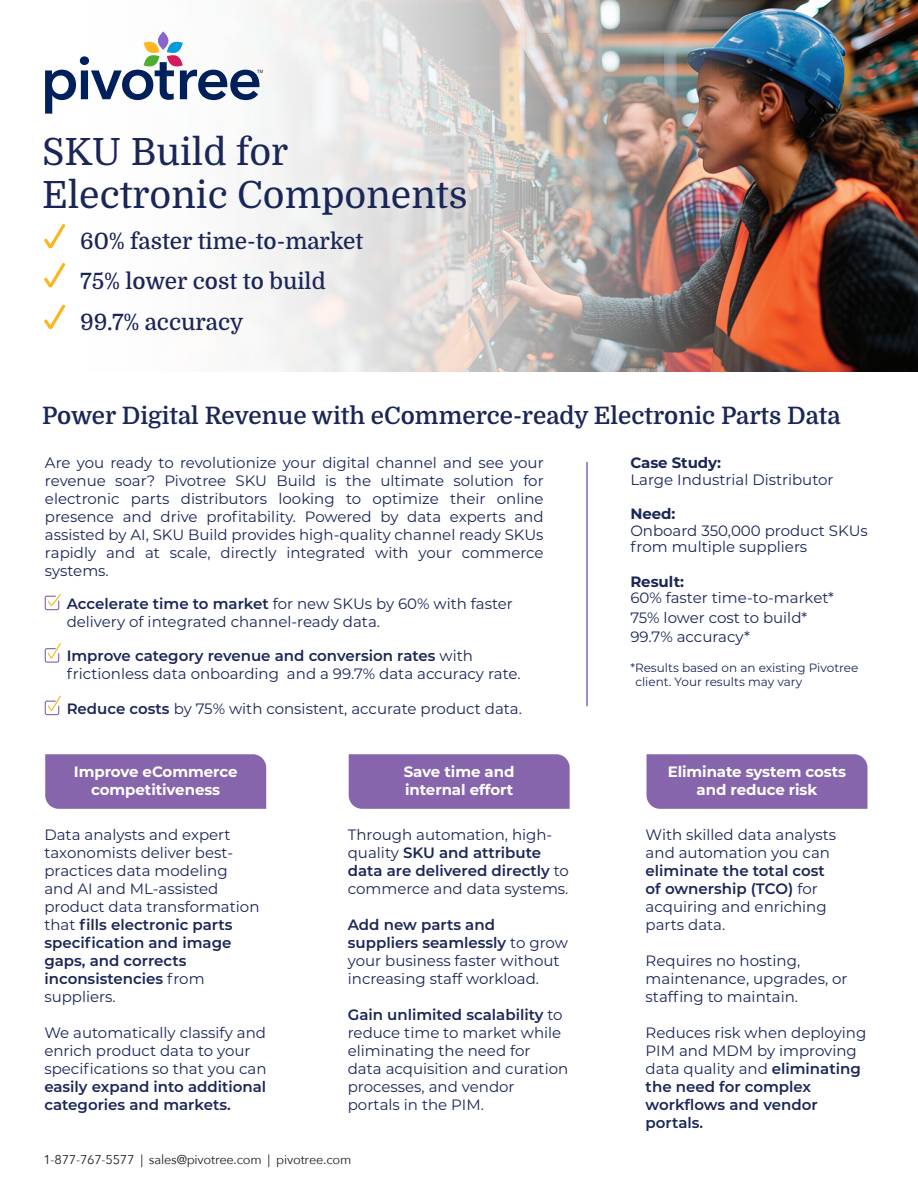
<style>
.page{position:relative;width:918px;height:1188px;background:#fff}
.page>*{position:absolute;margin:0;border:0;box-sizing:border-box;transform-origin:0 0}
.t1{font:37.5px/43.5px "Domine";color:#1a2658}
.t2{font:600 24px "Domine";color:#1a2658}
.t3{font:500 22.5px/40.5px "Domine";color:#1a2658}
.t4{font:15px/18px "Montserrat";color:#1a2658}
.t5{font:600 15px/18px "Montserrat";color:#1a2658}
.t6{font:700 15px/18px "Montserrat";letter-spacing:-.005em;color:#fff;text-align:center}
.t7{font:700 15px "Montserrat";letter-spacing:-.005em;color:#1a2658}
.t8{font:12.75px "Avenir Next";letter-spacing:-.015em;color:#231f20}
.t9{font:12px/13.5px "Montserrat";color:#1a2658}
.t10{font:4.35px "Arial";color:#00205b}
.s1{font-weight:600}
.s2{font-weight:400}
</style>
<div class="page">
<img style="left:885px;top:0;width:33px;height:371px">
<img style="left:162px;top:0;width:723px;height:372px">
<div style="left:45px;top:754px;width:221px;height:55px;background:#8765ac"></div>
<div style="left:349px;top:754px;width:221px;height:55px;background:#8765ac"></div>
<div style="left:647px;top:754px;width:220px;height:55px;background:#8765ac"></div>
<svg style="left:44px;top:224px;width:22px;height:25px"></svg>
<svg style="left:44px;top:263px;width:22px;height:25px"></svg>
<svg style="left:44px;top:304px;width:22px;height:25px"></svg>
<hr style="left:586px;top:462px;width:2px;height:244px;background:#8765ac">
<svg style="left:45px;top:643px;width:16px;height:20px"></svg>
<svg style="left:45px;top:696px;width:16px;height:19px"></svg>
<svg style="left:45px;top:594px;width:16px;height:16px"></svg>
<svg style="left:158px;top:32px;width:10px;height:18px"></svg>
<svg style="left:45px;top:40px;width:214px;height:74px"></svg>
<p class="t10" style="left:257px;top:69px;width:8px">TM</p>
<h1 class="t1" style="left:42px;top:131px;width:427px">SKU Build for<br>Electronic Components</h1>
<h3 class="t3" style="left:80px;top:221px;width:284px">60% faster time-to-market<br>75% lower cost to build<br>99.7% accuracy</h3>
<h2 class="t2" style="left:42px;top:402px;width:800px">Power Digital Revenue with eCommerce-ready Electronic Parts Data</h2>
<p class="t4" style="left:45px;top:453px;width:500px;text-align:justify">Are you ready to revolutionize your digital channel and see your revenue soar? Pivotree SKU Build is the ultimate solution for electronic parts distributors looking to optimize their online presence and drive profitability. Powered by data experts and assisted by AI, SKU Build provides high-quality channel ready SKUs rapidly and at scale, directly integrated with your commerce systems.</p>
<p class="t7" style="left:630px;top:452px;width:92px">Case Study:</p>
<p class="t4" style="left:630px;top:470px;width:205px">Large Industrial Distributor</p>
<p class="t7" style="left:630px;top:503px;width:46px">Need:</p>
<p class="t4" style="left:630px;top:522px;width:239px;line-height:16.5px">Onboard 350,000 product SKUs from multiple suppliers</p>
<p class="t7" style="left:630px;top:571px;width:55px">Result:</p>
<p class="t4" style="left:630px;top:588px;width:205px;line-height:19.5px">60% faster time-to-market*<br>75% lower cost to build*<br>99.7% accuracy*</p>
<p class="t9" style="left:635px;top:661px;width:224px;text-indent:-5px">*Results based on an existing Pivotree client. Your results may vary</p>
<p class="t4" style="left:67px;top:594px;width:448px"><span class="s1">Accelerate time to market</span> for new SKUs by 60% with faster delivery of integrated channel-ready data.</p>
<p class="t4" style="left:67px;top:646px;width:456px"><span class="s1">Improve category revenue and conversion rates</span> with frictionless data onboarding and a 99.7% data accuracy rate.</p>
<p class="t4" style="left:67px;top:699px;width:457px"><span class="s1">Reduce costs</span> by 75% with consistent, accurate product data.</p>
<p class="t6" style="left:74px;top:762px;width:165px">Improve eCommerce competitiveness</p>
<p class="t4" style="left:44px;top:825px;width:217px">Data analysts and expert taxonomists deliver best&shy;practices data modeling and AI and ML-assisted product data transformation that <span class="s1">fills electronic parts specification and image gaps, and corrects inconsistencies</span> from suppliers.</p>
<p class="t4" style="left:44px;top:1023px;width:224px">We automatically classify and enrich product data to your specifications so that you can</p>
<p class="t5" style="left:44px;top:1077px;width:223px">easily expand into additional categories and markets.</p>
<p class="t6" style="left:404px;top:762px;width:112px;text-align:left">Save time and internal effort</p>
<p class="t4" style="left:348px;top:825px;width:223px">Through automation, high&shy;quality <span class="s1">SKU and attribute data are delivered directly</span> to commerce and data systems.</p>
<p class="t4" style="left:348px;top:915px;width:222px"><span class="s1">Add new parts and suppliers seamlessly</span> to grow your business faster without increasing staff workload.</p>
<p class="t4" style="left:348px;top:1005px;width:222px"><span class="s1">Gain unlimited scalability</span> to reduce time to market while eliminating the need for<br>data acquisition and curation processes, and vendor portals in the PIM.</p>
<p class="t8" style="left:43px;top:1149px;width:309px">1-877-767-5577 | sales@pivotree.com | pivotree.com</p>
<p class="t6" style="left:668px;top:762px;width:180px">Eliminate system costs and reduce risk</p>
<p class="t4" style="left:646px;top:825px;width:192px">With skilled data analysts and automation you can</p>
<p class="t5" style="left:646px;top:861px;width:183px">eliminate the total cost of ownership (TCO) <span class="s2">for acquiring and enriching parts data.</span></p>
<p class="t4" style="left:646px;top:951px;width:203px">Requires no hosting, maintenance, upgrades, or staffing to maintain.</p>
<p class="t4" style="left:646px;top:1023px;width:222px">Reduces risk when deploying<br>PIM and MDM by improving data quality and <span class="s1">eliminating the need for complex workflows and vendor portals.</span></p>
</div>
